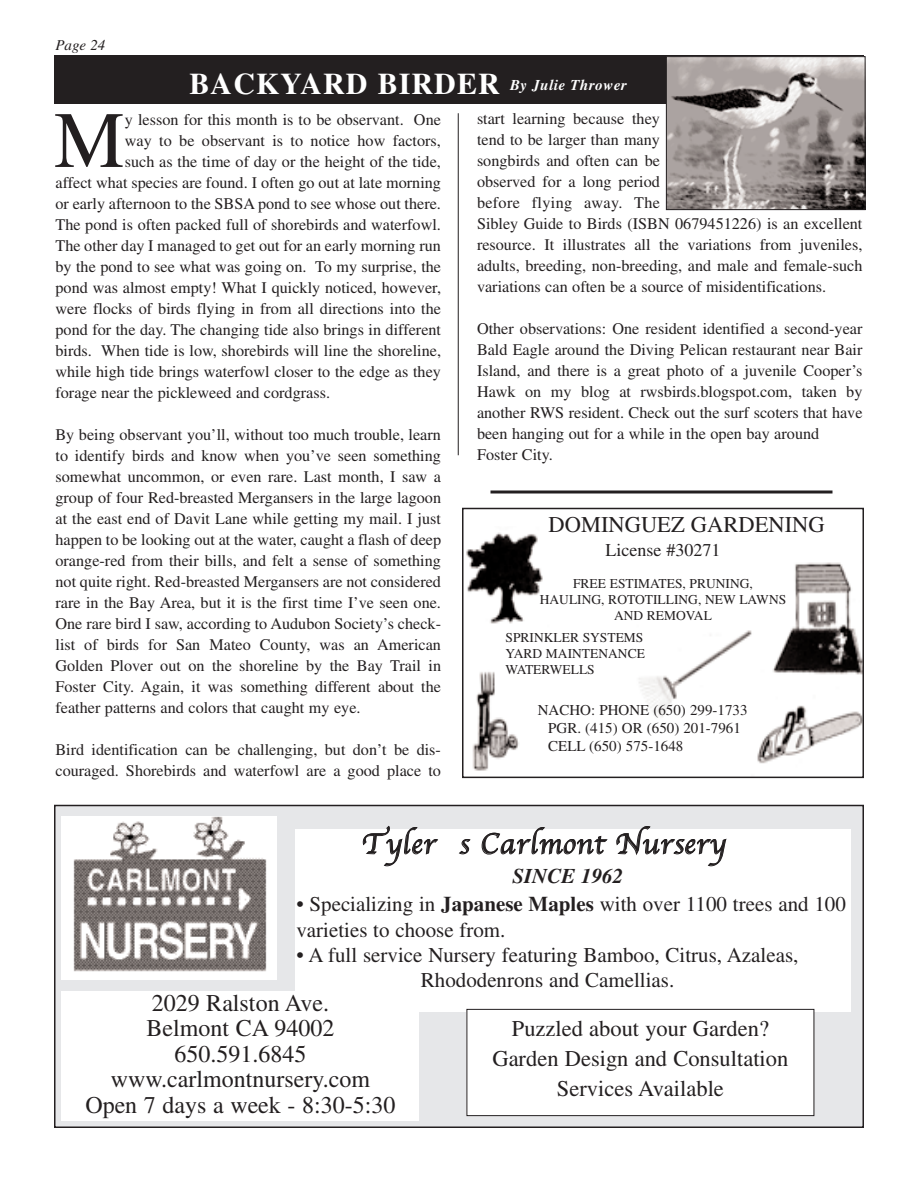
<style>
.page{position:relative;width:918px;height:1188px;background:#fff}
.page>*{position:absolute;margin:0;border:0;box-sizing:border-box;transform-origin:0 0}
.t1{font:79.65px "Times";color:#231f20}
.t2{font:700 30px "Times";letter-spacing:.035em;color:#fff}
.t3{font:30px "Apple Chancery";letter-spacing:.03em;color:#231f20}
.t4{font:24px/25.5px "Times";color:#231f20;text-align:center}
.t5{font:22.5px/30px "Times";color:#231f20;text-align:center}
.t6{font:21px/25.2px "Times";color:#231f20}
.t7{font:italic 700 21px "Times";color:#231f20}
.t8{font:18px "Times";color:#231f20}
.t9{font:16.2px/21px "Times";color:#231f20}
.t10{font:15px/18px "Times";color:#231f20}
.t11{font:italic 15px "Times";color:#231f20}
.t12{font:13.5px/16.2px "Times";color:#231f20;text-align:center}
.s1{font-style:italic;font-size:15px}
.s2{font-weight:700}
</style>
<div class="page">
<div style="left:55px;top:806px;width:808px;height:321px;background:#e6e7e9"></div>
<div style="left:54px;top:805px;width:810px;height:323px;border:2px solid #231f20"></div>
<div style="left:295px;top:829px;width:555px;height:67px;background:#fff"></div>
<div style="left:295px;top:896px;width:555px;height:116px;background:#fff"></div>
<img style="left:62px;top:816px;width:215px;height:164px">
<div style="left:467px;top:1009px;width:347px;height:107px;background:#fff"></div>
<div style="left:467px;top:1009px;width:347px;height:107px;border:1px solid #231f20"></div>
<div style="left:62px;top:992px;width:357px;height:129px;background:#fff"></div>
<div style="left:54px;top:56px;width:810px;height:48px;background:#231f20"></div>
<img style="left:467px;top:532px;width:394px;height:239px">
<div style="left:462px;top:508px;width:402px;height:270px;border:2px solid #231f20"></div>
<hr style="left:458px;top:113px;width:1px;height:342px;background:#231f20">
<img style="left:668px;top:58px;width:196px;height:150px">
<div style="left:666px;top:56px;width:200px;height:154px;border:1px solid #231f20"></div>
<svg style="left:490px;top:490px;width:342px;height:4px"></svg>
<p class="t11" style="left:56px;top:40px;width:51px">Page 24</p>
<h2 class="t2" style="left:190px;top:67px;width:439px">BACKYARD BIRDER <span class="s1">By Julie Thrower</span></h2>
<h1 class="t1" style="left:54px;top:112px;width:72px">M</h1>
<p class="t9" style="left:125px;top:111px;width:318px">y lesson for this month is to be observant. One</p>
<p class="t9" style="left:125px;top:132px;width:318px">way to be observant is to notice how factors,</p>
<p class="t9" style="left:125px;top:153px;width:318px">such as the time of day or the height of the tide,</p>
<p class="t9" style="left:56px;top:174px;width:387px">affect what species are found. I often go out at late morning</p>
<p class="t9" style="left:56px;top:195px;width:387px">or early afternoon to the SBSA pond to see whose out there.</p>
<p class="t9" style="left:56px;top:216px;width:387px">The pond is often packed full of shorebirds and waterfowl.</p>
<p class="t9" style="left:56px;top:237px;width:387px">The other day I managed to get out for an early morning run</p>
<p class="t9" style="left:56px;top:258px;width:387px">by the pond to see what was going on. To my surprise, the</p>
<p class="t9" style="left:56px;top:279px;width:387px">pond was almost empty! What I quickly noticed, however,</p>
<p class="t9" style="left:56px;top:300px;width:387px">were flocks of birds flying in from all directions into the</p>
<p class="t9" style="left:56px;top:321px;width:387px">pond for the day. The changing tide also brings in different</p>
<p class="t9" style="left:56px;top:342px;width:387px">birds. When tide is low, shorebirds will line the shoreline,</p>
<p class="t9" style="left:56px;top:363px;width:387px">while high tide brings waterfowl closer to the edge as they</p>
<p class="t9" style="left:56px;top:384px;width:276px">forage near the pickleweed and cordgrass.</p>
<p class="t9" style="left:56px;top:426px;width:387px;text-align:justify">By being observant you’ll, without too much trouble, learn to identify birds and know when you’ve seen something somewhat uncommon, or even rare. Last month, I saw a group of four Red-breasted Mergansers in the large lagoon at the east end of Davit Lane while getting my mail. I just happen to be looking out at the water, caught a flash of deep orange-red from their bills, and felt a sense of something not quite right. Red-breasted Mergansers are not considered rare in the Bay Area, but it is the first time I’ve seen one.<br>One rare bird I saw, according to Audubon Society’s check&shy;list of birds for San Mateo County, was an American Golden Plover out on the shoreline by the Bay Trail in Foster City. Again, it was something different about the feather patterns and colors that caught my eye.</p>
<p class="t9" style="left:56px;top:741px;width:387px">Bird identification can be challenging, but don’t be dis&shy;couraged. Shorebirds and waterfowl are a good place to</p>
<p class="t9" style="left:477px;top:109px;width:387px">start learning because they<br>tend to be larger than many<br>songbirds and often can be<br>observed for a long period<br>before flying away. The<br>Sibley Guide to Birds (ISBN 0679451226) is an excellent resource. It illustrates all the variations from juveniles, adults, breeding, non-breeding, and male and female-such variations can often be a source of misidentifications.</p>
<p class="t9" style="left:477px;top:319px;width:387px">Other observations: One resident identified a second-year Bald Eagle around the Diving Pelican restaurant near Bair Island, and there is a great photo of a juvenile Cooper’s Hawk on my blog at rwsbirds.blogspot.com, taken by another RWS resident. Check out the surf scoters that have been hanging out for a while in the open bay around Foster City.</p>
<h3 class="t5" style="left:549px;top:512px;width:278px">DOMINGUEZ GARDENING</h3>
<p class="t8" style="left:606px;top:544px;width:116px">License #30271</p>
<p class="t12" style="left:540px;top:577px;width:248px">FREE ESTIMATES, PRUNING,<br>HAULING, ROTOTILLING, NEW LAWNS<br>AND REMOVAL</p>
<p class="t12" style="left:506px;top:631px;width:141px;text-align:justify">SPRINKLER SYSTEMS YARD MAINTENANCE WATERWELLS</p>
<p class="t10" style="left:548px;top:703px;width:201px;text-indent:-10px">NACHO: PHONE (650) 299-1733<br>PGR. (415) OR (650) 201-7961<br>CELL (650) 575-1648</p>
<h2 class="t3" style="left:362px;top:825px;width:366px">Tyler s Carlmont Nursery</h2>
<p class="t7" style="left:512px;top:868px;width:112px">SINCE 1962</p>
<p class="t6" style="left:296px;top:894px;width:551px">• Specializing in <span class="s2">Japanese Maples</span> with over 1100 trees and 100 varieties to choose from.</p>
<p class="t6" style="left:296px;top:944px;width:504px;text-align:center">• A full service Nursery featuring Bamboo, Citrus, Azaleas,<br>Rhododenrons and Camellias.</p>
<h3 class="t5" style="left:492px;top:1016px;width:297px">Puzzled about your Garden?<br>Garden Design and Consultation<br>Services Available</h3>
<h3 class="t4" style="left:85px;top:993px;width:312px">2029 Ralston Ave.<br>Belmont CA 94002<br>650.591.6845 www.carlmontnursery.com<br>Open 7 days a week - 8:30-5:30</h3>
</div>
